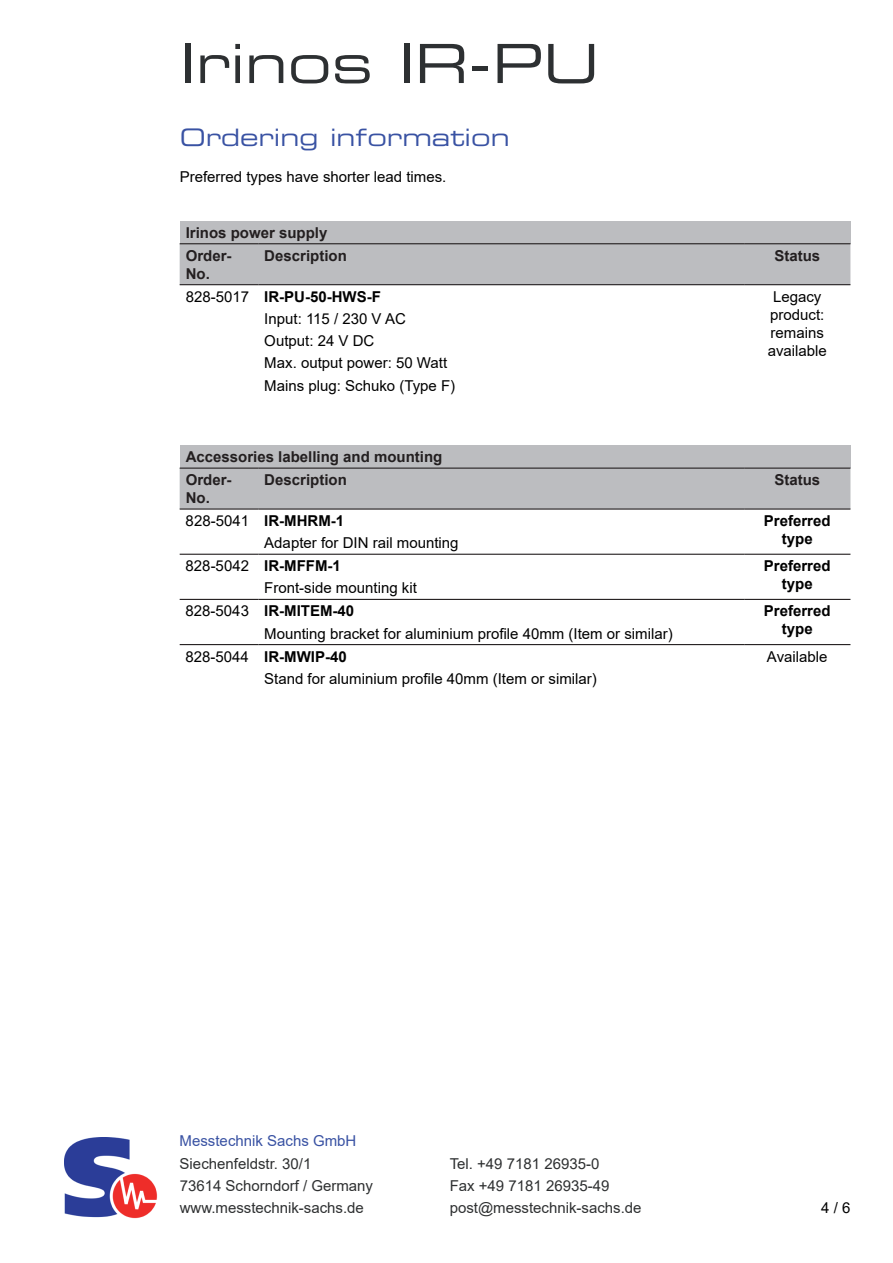
<style>
.page{position:relative;width:893px;height:1263px;background:#fff}
.page>*{position:absolute;margin:0;border:0;box-sizing:border-box;transform-origin:0 0}
.t1{font:54px "Eurostile LT Std Ex 2";color:#2d3032}
.t2{font:24px "Eurostile LT Std Ex 2";color:#3952a3}
.t3{font:15px/22.2px "Arial";color:#000}
.t4{font:15px "Arial";color:#2e3031}
.t5{font:700 15px/23px "Arial";color:#231f20}
.t6{font:700 15px/18px "Arial";color:#000;text-align:center}
.t7{font:15px "Arial";color:#3952a3}
.s1{font-weight:700}
</style>
<div class="page">
<img style="left:65px;top:1137px;width:93px;height:82px">
<div style="left:180px;top:221px;width:670px;height:23px;background:#bcbdc0"></div>
<div style="left:180px;top:244px;width:670px;height:40px;background:#bcbdc0"></div>
<hr style="left:180px;top:243px;width:78px;height:1px;background:#231f20">
<hr style="left:258px;top:243px;width:486px;height:1px;background:#231f20">
<hr style="left:744px;top:243px;width:106px;height:1px;background:#231f20">
<hr style="left:180px;top:284px;width:78px;height:1px;background:#231f20">
<hr style="left:258px;top:284px;width:486px;height:1px;background:#231f20">
<hr style="left:744px;top:284px;width:106px;height:1px;background:#231f20">
<div style="left:180px;top:445px;width:670px;height:23px;background:#bcbdc0"></div>
<div style="left:180px;top:469px;width:670px;height:39px;background:#bcbdc0"></div>
<hr style="left:180px;top:468px;width:78px;height:1px;background:#231f20">
<hr style="left:258px;top:468px;width:486px;height:1px;background:#231f20">
<hr style="left:744px;top:468px;width:106px;height:1px;background:#231f20">
<hr style="left:180px;top:508px;width:78px;height:2px;background:#231f20">
<hr style="left:258px;top:508px;width:486px;height:2px;background:#231f20">
<hr style="left:744px;top:508px;width:106px;height:2px;background:#231f20">
<hr style="left:180px;top:554px;width:78px;height:1px;background:#231f20">
<hr style="left:258px;top:554px;width:486px;height:1px;background:#231f20">
<hr style="left:744px;top:554px;width:106px;height:1px;background:#231f20">
<hr style="left:180px;top:599px;width:78px;height:1px;background:#231f20">
<hr style="left:258px;top:599px;width:486px;height:1px;background:#231f20">
<hr style="left:744px;top:599px;width:106px;height:1px;background:#231f20">
<hr style="left:180px;top:644px;width:78px;height:1px;background:#231f20">
<hr style="left:258px;top:644px;width:486px;height:1px;background:#231f20">
<hr style="left:744px;top:644px;width:106px;height:1px;background:#231f20">
<h1 class="t1" style="left:180px;top:27px;width:421px">Irinos IR-PU</h1>
<h2 class="t2" style="left:180px;top:121px;width:331px">Ordering information</h2>
<p class="t3" style="left:180px;top:166px;width:268px">Preferred types have shorter lead times.</p>
<p class="t5" style="left:186px;top:221px;width:143px">Irinos power supply<br>Order-</p>
<p class="t5" style="left:186px;top:262px;width:26px">No.</p>
<p class="t5" style="left:264px;top:244px;width:84px">Description</p>
<p class="t5" style="left:774px;top:244px;width:47px">Status</p>
<p class="t3" style="left:264px;top:285px;width:192px;text-indent:-79px">828-5017 <span class="s1">IR-PU-50-HWS-F<br></span>Input: 115 / 230 V AC<br>Output: 24 V DC<br>Max. output power: 50 Watt<br>Mains plug: Schuko (Type F)</p>
<p class="t3" style="left:768px;top:287px;width:61px;line-height:18px;text-align:center">Legacy product: remains available</p>
<p class="t5" style="left:186px;top:445px;width:258px">Accessories labelling and mounting<br>Order-</p>
<p class="t5" style="left:186px;top:486px;width:26px">No.</p>
<p class="t5" style="left:264px;top:468px;width:84px">Description</p>
<p class="t5" style="left:774px;top:468px;width:47px">Status</p>
<p class="t3" style="left:264px;top:509px;width:196px;text-indent:-79px">828-5041 <span class="s1">IR-MHRM-1<br></span>Adapter for DIN rail mounting</p>
<p class="t6" style="left:764px;top:512px;width:68px">Preferred type</p>
<p class="t3" style="left:264px;top:555px;width:154px;text-indent:-79px">828-5042 <span class="s1">IR-MFFM-1<br></span>Front-side mounting kit</p>
<p class="t6" style="left:764px;top:557px;width:68px">Preferred type</p>
<p class="t3" style="left:264px;top:600px;width:410px;text-indent:-79px">828-5043 <span class="s1">IR-MITEM-40<br></span>Mounting bracket for aluminium profile 40mm (Item or similar)</p>
<p class="t6" style="left:764px;top:602px;width:68px">Preferred type</p>
<p class="t3" style="left:264px;top:645px;width:334px;text-indent:-79px">828-5044 <span class="s1">IR-MWIP-40<br></span>Stand for aluminium profile 40mm (Item or similar)</p>
<p class="t3" style="left:767px;top:645px;width:62px">Available</p>
<p class="t7" style="left:180px;top:1131px;width:178px">Messtechnik Sachs GmbH</p>
<p class="t4" style="left:180px;top:1153px;width:133px">Siechenfeldstr. 30/1</p>
<p class="t4" style="left:450px;top:1153px;width:151px">Tel. +49 7181 26935-0</p>
<p class="t4" style="left:180px;top:1175px;width:195px">73614 Schorndorf / Germany</p>
<p class="t4" style="left:450px;top:1175px;width:161px">Fax +49 7181 26935-49</p>
<p class="t4" style="left:180px;top:1197px;width:186px">www.messtechnik-sachs.de</p>
<p class="t4" style="left:450px;top:1197px;width:193px">post@messtechnik-sachs.de</p>
<p class="t3" style="left:821px;top:1196px;width:31px">4 / 6</p>
</div>
